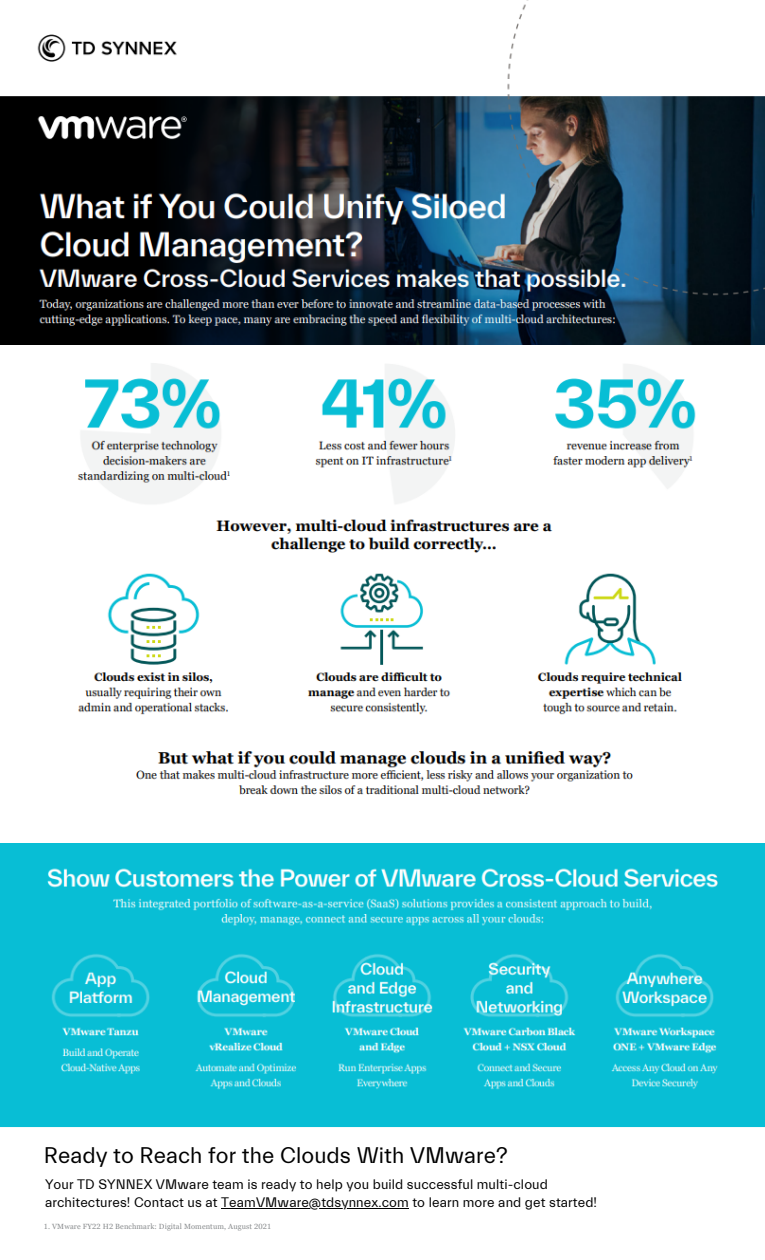
<style>
.page{position:relative;width:765px;height:1260px;background:#fff}
.page>*{position:absolute;margin:0;border:0;box-sizing:border-box;transform-origin:0 0}
.t1{font:22.5px "Everett";letter-spacing:.005em;color:#000}
.t2{font:13.75px/17.8px "Everett";letter-spacing:.01em;color:#000}
.t3{font:7.5px "Georgia Pro";letter-spacing:.015em;color:#888b8d}
</style>
<div class="page">
<img style="left:0;top:0;width:765px;height:844px">
<img style="left:0;top:844px;width:765px;height:284px">
<hr style="left:221px;top:1208px;width:188px;height:1px;background:#000">
<h1 class="t1" style="left:44px;top:1144px;width:465px">Ready to Reach for the Clouds With VMware?</h1>
<p class="t2" style="left:45px;top:1176px;width:554px">Your TD SYNNEX VMware team is ready to help you build successful multi-cloud architectures! Contact us at TeamVMware@tdsynnex.com to learn more and get started!</p>
<p class="t3" style="left:44px;top:1222px;width:229px">1. VMware FY22 H2 Benchmark: Digital Momentum, August 2021</p>
</div>
